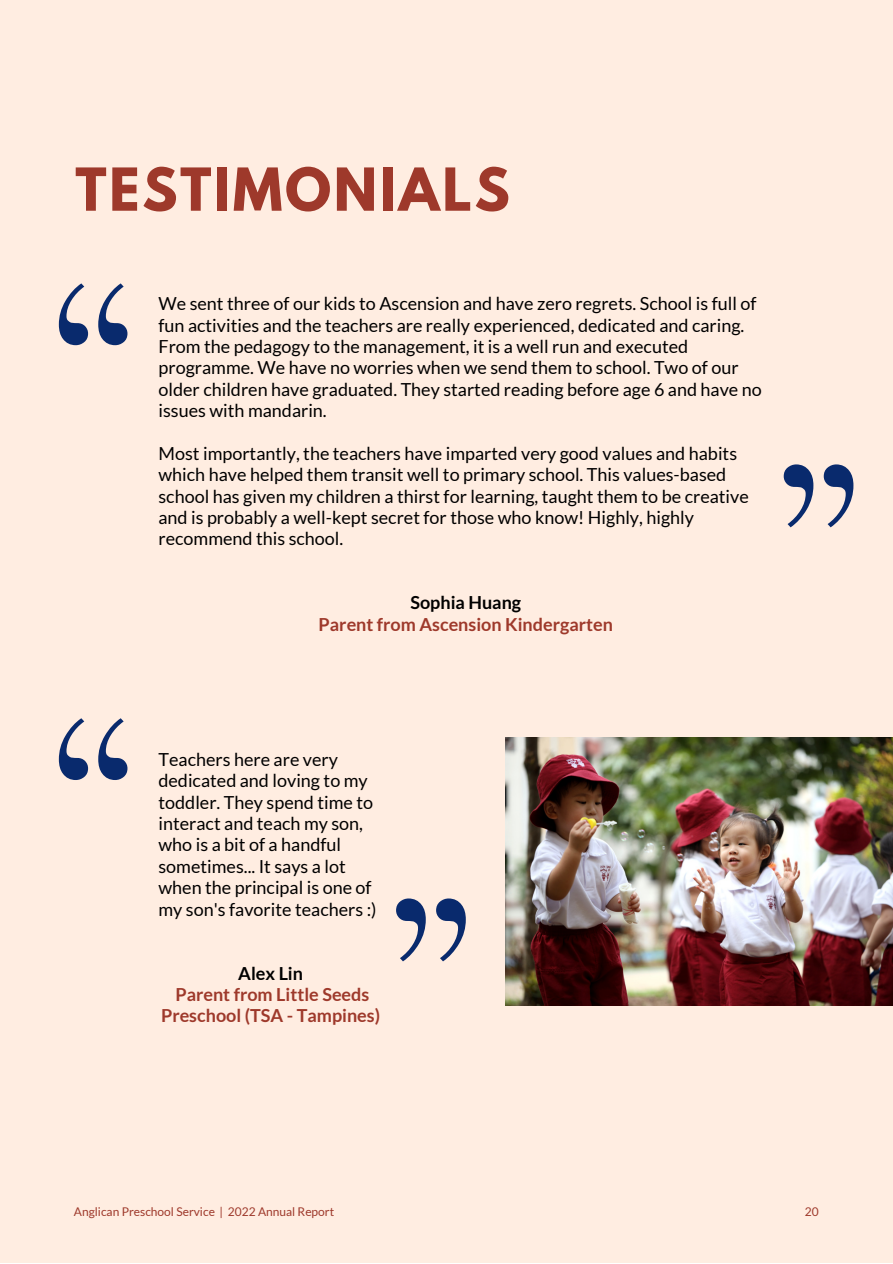
<style>
.page{position:relative;width:893px;height:1264px;background:#fff}
.page>*{position:absolute;margin:0;border:0;box-sizing:border-box;transform-origin:0 0}
.t1{font:700 52.5px "League Spartan";letter-spacing:.05em;color:#9e392b}
.t2{font:18px/21.3px "Lato";color:#000}
.t3{font:700 18px/21.3px "Lato";color:#9e392b;text-align:center}
.t4{font:700 18px "Lato";color:#000}
.t5{font:12px "Lato";color:#9e392b}
</style>
<div class="page">
<div style="left:0;top:0;width:892px;height:1262px;background:#ffede1"></div>
<svg style="left:59px;top:283px;width:68px;height:62px"></svg>
<svg style="left:783px;top:464px;width:70px;height:63px"></svg>
<svg style="left:59px;top:718px;width:68px;height:62px"></svg>
<svg style="left:396px;top:898px;width:70px;height:63px"></svg>
<img style="left:505px;top:737px;width:387px;height:268px">
<p class="t1" style="left:75px;top:163px;width:436px">TESTIMONIALS</p>
<p class="t2" style="left:158px;top:292px;width:605px">We sent three of our kids to Ascension and have zero regrets. School is full of fun activities and the teachers are really experienced, dedicated and caring.<br>From the pedagogy to the management, it is a well run and executed programme. We have no worries when we send them to school. Two of our older children have graduated. They started reading before age 6 and have no issues with mandarin.</p>
<p class="t2" style="left:158px;top:442px;width:592px">Most importantly, the teachers have imparted very good values and habits which have helped them transit well to primary school. This values-based school has given my children a thirst for learning, taught them to be creative and is probably a well-kept secret for those who know! Highly, highly recommend this school.</p>
<p class="t4" style="left:410px;top:591px;width:112px">Sophia Huang</p>
<p class="t3" style="left:318px;top:613px;width:296px">Parent from Ascension Kindergarten</p>
<p class="t2" style="left:158px;top:748px;width:220px">Teachers here are very dedicated and loving to my toddler. They spend time to interact and teach my son, who is a bit of a handful sometimes... It says a lot when the principal is one of my son's favorite teachers :)</p>
<p class="t4" style="left:238px;top:961px;width:66px">Alex Lin</p>
<p class="t3" style="left:161px;top:983px;width:220px">Parent from Little Seeds<br>Preschool (TSA - Tampines)</p>
<p class="t5" style="left:74px;top:1203px;width:262px">Anglican Preschool Service | 2022 Annual Report</p>
<p class="t5" style="left:804px;top:1203px;width:15px">20</p>
</div>
